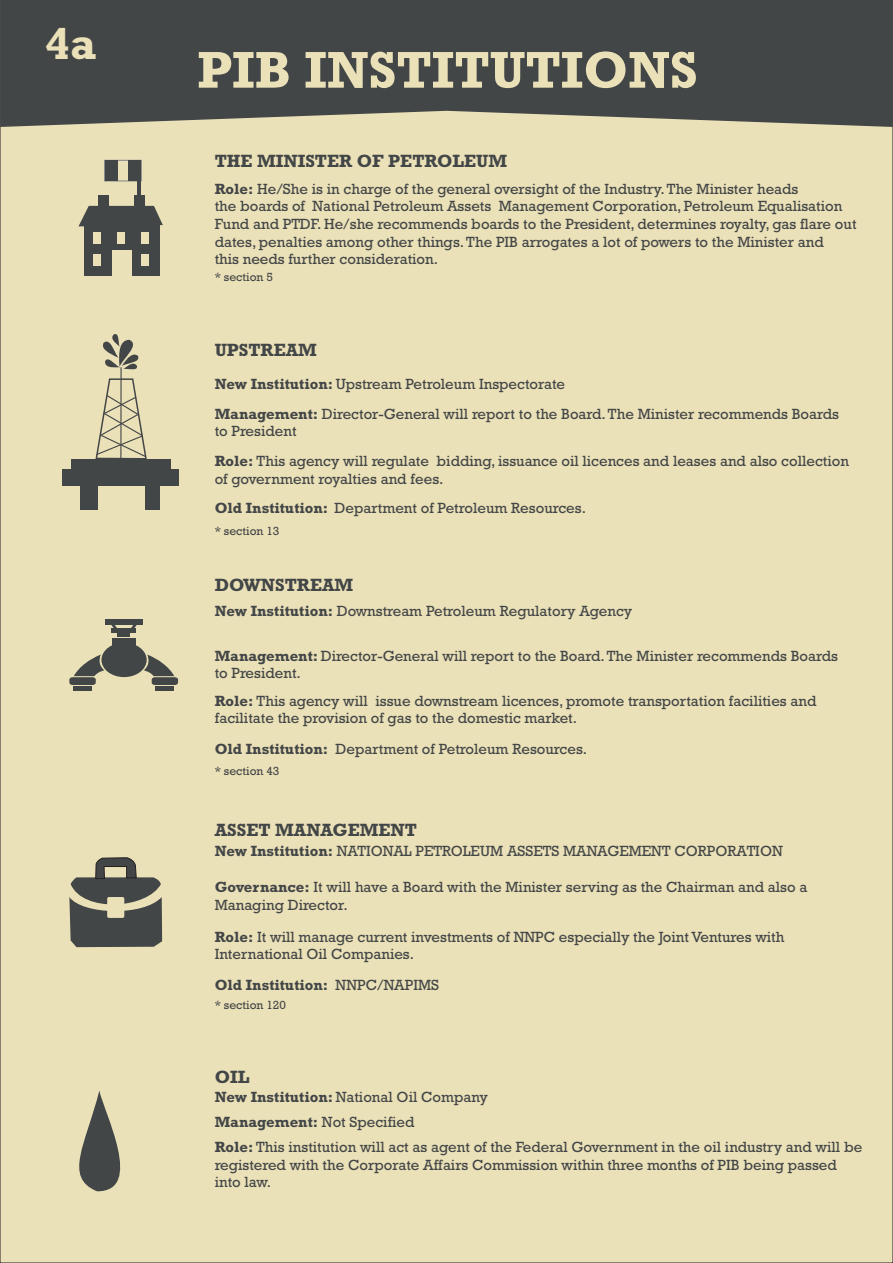
<style>
.page{position:relative;width:893px;height:1263px;background:#fff}
.page>*{position:absolute;margin:0;border:0;box-sizing:border-box;transform-origin:0 0}
.t1{font:700 52.5px "Rockwell";color:#ebe1b8}
.t2{font:700 45px "Rockwell";color:#ebe1b8}
.t3{font:700 18px "Rockwell";color:#434647}
.t4{font:15px/17.5px "Rockwell";color:#434647}
.t5{font:700 15px "Rockwell";color:#434647}
.t6{font:12px "Rockwell";color:#434647}
.s1{font-weight:700}
.s2{font-weight:400}
</style>
<div class="page">
<div style="left:0;top:127px;width:893px;height:1136px;background:#ebe1b8"></div>
<svg style="left:69px;top:857px;width:93px;height:90px;background:#706f65"></svg>
<div style="left:107px;top:897px;width:17px;height:21px;background:#ebe1b8;border-radius:2px"></div>
<svg style="left:63px;top:1090px;width:82px;height:101px;background:#b7b195"></svg>
<div style="left:101px;top:643px;width:46px;height:34px;background:#434647;border-radius:50%"></div>
<div style="left:112px;top:638px;width:24px;height:18px;background:#434647"></div>
<svg style="left:69px;top:654px;width:35px;height:31px"></svg>
<hr style="left:73px;top:687px;width:19px;height:4px;background:#434647">
<hr style="left:155px;top:687px;width:19px;height:4px;background:#434647">
<div style="left:117px;top:632px;width:13px;height:5px;background:#434647"></div>
<svg style="left:144px;top:654px;width:34px;height:31px"></svg>
<div style="left:71px;top:459px;width:100px;height:10px;background:#434647"></div>
<div style="left:62px;top:469px;width:117px;height:16px;background:#434647"></div>
<svg style="left:95px;top:331px;width:53px;height:128px;background:#cbc4a2"></svg>
<div style="left:80px;top:468px;width:18px;height:41px;background:#434647"></div>
<div style="left:145px;top:479px;width:15px;height:30px;background:#434647"></div>
<div style="left:105px;top:619px;width:37px;height:5px;background:#434647"></div>
<div style="left:111px;top:628px;width:25px;height:5px;background:#434647"></div>
<svg style="left:129px;top:624px;width:10px;height:8px"></svg>
<svg style="left:109px;top:624px;width:11px;height:9px"></svg>
<svg style="left:78px;top:206px;width:85px;height:20px"></svg>
<div style="left:98px;top:196px;width:11px;height:15px;background:#434647"></div>
<div style="left:134px;top:196px;width:10px;height:15px;background:#434647"></div>
<div style="left:84px;top:224px;width:75px;height:52px;background:#434647"></div>
<div style="left:94px;top:233px;width:7px;height:11px;background:#ebe1b8"></div>
<div style="left:118px;top:233px;width:7px;height:11px;background:#ebe1b8"></div>
<div style="left:142px;top:233px;width:7px;height:11px;background:#ebe1b8"></div>
<div style="left:94px;top:255px;width:7px;height:11px;background:#ebe1b8"></div>
<div style="left:142px;top:255px;width:7px;height:11px;background:#ebe1b8"></div>
<div style="left:112px;top:250px;width:19px;height:26px;background:#ebe1b8"></div>
<svg style="left:104px;top:160px;width:38px;height:22px"></svg>
<div style="left:105px;top:160px;width:13px;height:21px;background:#434647"></div>
<div style="left:128px;top:160px;width:13px;height:21px;background:#434647"></div>
<hr style="left:138px;top:177px;width:3px;height:28px;background:#434647">
<div style="left:0;top:0;width:893px;height:127px;background:#434647"></div>
<h2 class="t2" style="left:45px;top:28px;width:53px">4a</h2>
<h1 class="t1" style="left:197px;top:51px;width:502px">PIB INSTITUTIONS</h1>
<p class="t3" style="left:215px;top:155px;width:294px">THE MINISTER OF PETROLEUM</p>
<p class="t4" style="left:215px;top:181px;width:643px"><span class="s1">Role:</span> He/She is in charge of the general oversight of the Industry.The Minister heads<br>the boards of National Petroleum Assets Management Corporation, Petroleum Equalisation Fund and PTDF. He/she recommends boards to the President, determines royalty, gas flare out dates, penalties among other things.The PIB arrogates a lot of powers to the Minister and<br>this needs further consideration.</p>
<p class="t6" style="left:215px;top:273px;width:60px">* section 5</p>
<p class="t3" style="left:215px;top:343px;width:104px">UPSTREAM</p>
<p class="t4" style="left:215px;top:377px;width:352px"><span class="s1">New Institution:</span> Upstream Petroleum Inspectorate</p>
<p class="t4" style="left:215px;top:406px;width:626px"><span class="s1">Management:</span> Director-General will report to the Board.The Minister recommends Boards to President</p>
<p class="t4" style="left:215px;top:454px;width:636px"><span class="s1">Role:</span> This agency will regulate bidding, issuance oil licences and leases and also collection of government royalties and fees.</p>
<p class="t6" style="left:215px;top:526px;width:66px">* section 13</p>
<p class="t4" style="left:215px;top:501px;width:373px"><span class="s1">Old Institution:</span> Department of Petroleum Resources.</p>
<p class="t3" style="left:215px;top:579px;width:140px">DOWNSTREAM</p>
<p class="t4" style="left:215px;top:603px;width:419px"><span class="s1">New Institution:</span> Downstream Petroleum Regulatory Agency</p>
<p class="t4" style="left:215px;top:648px;width:625px"><span class="s1">Management:</span> Director-General will report to the Board.The Minister recommends Boards to President.</p>
<p class="t4" style="left:215px;top:693px;width:603px"><span class="s1">Role:</span> This agency will issue downstream licences, promote transportation facilities and facilitate the provision of gas to the domestic market.</p>
<p class="t4" style="left:215px;top:742px;width:374px"><span class="s1">Old Institution:</span> Department of Petroleum Resources.</p>
<p class="t6" style="left:215px;top:767px;width:66px">* section 43</p>
<p class="t3" style="left:215px;top:823px;width:204px">ASSET MANAGEMENT</p>
<p class="t4" style="left:215px;top:844px;width:570px"><span class="s1">New Institution:</span> NATIONAL PETROLEUM ASSETS MANAGEMENT CORPORATION</p>
<p class="t4" style="left:215px;top:880px;width:594px"><span class="s1">Governance:</span> It will have a Board with the Minister serving as the Chairman and also a<br>Managing Director.</p>
<p class="t4" style="left:215px;top:929px;width:571px"><span class="s1">Role:</span> It will manage current investments of NNPC especially the Joint Ventures with<br>International Oil Companies.</p>
<p class="t5" style="left:215px;top:980px;width:226px">Old Institution: <span class="s2">NNPC/NAPIMS</span></p>
<p class="t6" style="left:215px;top:1000px;width:73px">* section 120</p>
<p class="t3" style="left:215px;top:1071px;width:36px">OIL</p>
<p class="t4" style="left:215px;top:1086px;width:649px;line-height:24.9px"><span class="s1">New Institution:</span> National Oil Company<br><span class="s1">Management:</span> Not Specified<br><span class="s1">Role:</span> This institution will act as agent of the Federal Government in the oil industry and will be</p>
<p class="t4" style="left:215px;top:1157px;width:624px">registered with the Corporate Affairs Commission within three months of PIB being passed into law.</p>
</div>
